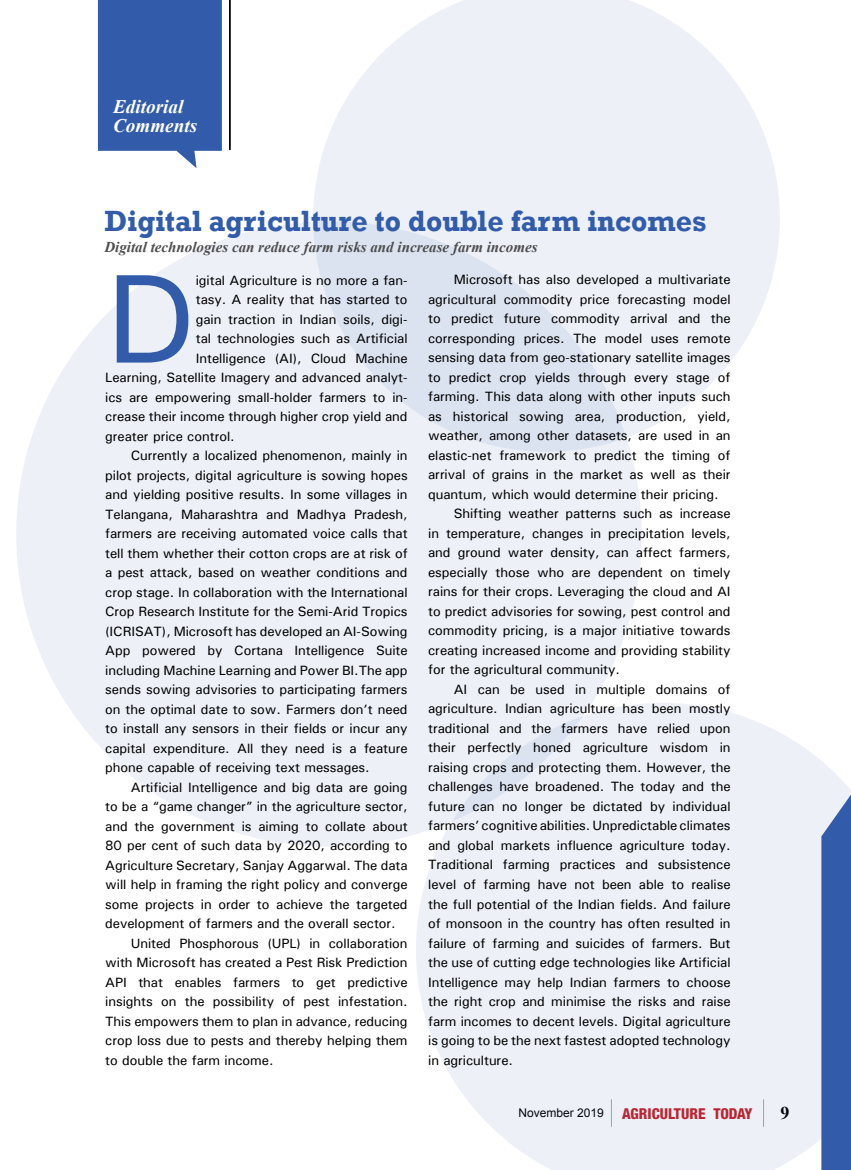
<style>
.page{position:relative;width:851px;height:1170px;background:#fff}
.page>*{position:absolute;margin:0;border:0;box-sizing:border-box;transform-origin:0 0}
.t1{font:500 126.75px "Univers";color:#325caa}
.t2{font:700 30px "Rockwell";color:#325caa;scale:.95 1}
.t3{font:italic 700 19.2px/19.2px "Times New Roman";color:#fff}
.t4{font:700 18px "Times New Roman";color:#000}
.t5{font:italic 700 15px "Times New Roman";color:#4d4d4f}
.t6{font:800 condensed 15px "Helvetica Neue LT Std";color:#c72127}
.t7{font:500 13.5px "Univers";letter-spacing:-.005em;color:#000}
.s1{font-family:"Arial";font-weight:400;font-stretch:normal;font-size:12px;color:#000}
</style>
<div class="page">
<svg style="left:313px;top:0;width:466px;height:452px;fill:#edf0f7"></svg>
<div style="left:16px;top:221px;width:625px;height:625px;background:linear-gradient(to right,#eef1f7,#e7ebf4);border-radius:50%"></div>
<svg style="left:416px;top:702px;width:434px;height:467px;background:#eef1f7"></svg>
<svg style="left:821px;top:794px;width:29px;height:375px;background:#3f66af"></svg>
<svg style="left:98px;top:0;width:124px;height:168px;background:#456bb2"></svg>
<hr style="left:229px;top:0;width:2px;height:150px;background:#000">
<h3 class="t3" style="left:113px;top:96px;width:86px">Editorial<br>Comments</h3>
<h2 class="t2" style="left:104px;top:203px;width:635px">Digital agriculture to double farm incomes</h2>
<p class="t5" style="left:104px;top:237px;width:434px">Digital technologies can reduce farm risks and increase farm incomes</p>
<h1 class="t1" style="left:105px;top:238px;width:93px">D</h1>
<p class="t7" style="left:196px;top:271px;width:213px">igital Agriculture is no more a fan-</p>
<p class="t7" style="left:196px;top:291px;width:213px">tasy. A reality that has started to</p>
<p class="t7" style="left:196px;top:310px;width:213px">gain traction in Indian soils, digi-</p>
<p class="t7" style="left:196px;top:330px;width:213px">tal technologies such as Artificial</p>
<p class="t7" style="left:196px;top:349px;width:213px">Intelligence (AI), Cloud Machine</p>
<p class="t7" style="left:105px;top:369px;width:304px">Learning, Satellite Imagery and advanced analyt-</p>
<p class="t7" style="left:105px;top:388px;width:304px">ics are empowering small-holder farmers to in-</p>
<p class="t7" style="left:105px;top:408px;width:304px">crease their income through higher crop yield and</p>
<p class="t7" style="left:105px;top:427px;width:131px">greater price control.</p>
<p class="t7" style="left:131px;top:447px;width:278px">Currently a localized phenomenon, mainly in</p>
<p class="t7" style="left:105px;top:466px;width:304px">pilot projects, digital agriculture is sowing hopes</p>
<p class="t7" style="left:105px;top:486px;width:304px">and yielding positive results. In some villages in</p>
<p class="t7" style="left:105px;top:505px;width:304px">Telangana, Maharashtra and Madhya Pradesh,</p>
<p class="t7" style="left:105px;top:525px;width:304px">farmers are receiving automated voice calls that</p>
<p class="t7" style="left:105px;top:544px;width:304px">tell them whether their cotton crops are at risk of</p>
<p class="t7" style="left:105px;top:564px;width:304px">a pest attack, based on weather conditions and</p>
<p class="t7" style="left:105px;top:583px;width:304px">crop stage. In collaboration with the International</p>
<p class="t7" style="left:105px;top:603px;width:304px">Crop Research Institute for the Semi-Arid Tropics</p>
<p class="t7" style="left:105px;top:622px;width:304px">(ICRISAT), Microsoft has developed an AI-Sowing</p>
<p class="t7" style="left:105px;top:642px;width:304px">App powered by Cortana Intelligence Suite</p>
<p class="t7" style="left:105px;top:661px;width:304px">including Machine Learning and Power BI.The app</p>
<p class="t7" style="left:105px;top:680px;width:304px">sends sowing advisories to participating farmers</p>
<p class="t7" style="left:105px;top:700px;width:304px">on the optimal date to sow. Farmers don’t need</p>
<p class="t7" style="left:105px;top:719px;width:304px">to install any sensors in their fields or incur any</p>
<p class="t7" style="left:105px;top:739px;width:304px">capital expenditure. All they need is a feature</p>
<p class="t7" style="left:105px;top:758px;width:266px">phone capable of receiving text messages.</p>
<p class="t7" style="left:131px;top:778px;width:278px">Artificial Intelligence and big data are going</p>
<p class="t7" style="left:105px;top:797px;width:304px">to be a “game changer” in the agriculture sector,</p>
<p class="t7" style="left:105px;top:817px;width:304px">and the government is aiming to collate about</p>
<p class="t7" style="left:105px;top:836px;width:304px">80 per cent of such data by 2020, according to</p>
<p class="t7" style="left:105px;top:856px;width:304px">Agriculture Secretary, Sanjay Aggarwal. The data</p>
<p class="t7" style="left:105px;top:875px;width:304px">will help in framing the right policy and converge</p>
<p class="t7" style="left:105px;top:895px;width:304px">some projects in order to achieve the targeted</p>
<p class="t7" style="left:105px;top:914px;width:292px">development of farmers and the overall sector.</p>
<p class="t7" style="left:131px;top:934px;width:278px">United Phosphorous (UPL) in collaboration</p>
<p class="t7" style="left:105px;top:953px;width:304px">with Microsoft has created a Pest Risk Prediction</p>
<p class="t7" style="left:105px;top:973px;width:304px">API that enables farmers to get predictive</p>
<p class="t7" style="left:105px;top:992px;width:304px">insights on the possibility of pest infestation.</p>
<p class="t7" style="left:105px;top:1012px;width:304px">This empowers them to plan in advance, reducing</p>
<p class="t7" style="left:105px;top:1031px;width:304px">crop loss due to pests and thereby helping them</p>
<p class="t7" style="left:105px;top:1051px;width:170px">to double the farm income.</p>
<p class="t7" style="left:453px;top:271px;width:278px">Microsoft has also developed a multivariate</p>
<p class="t7" style="left:428px;top:290px;width:304px">agricultural commodity price forecasting model</p>
<p class="t7" style="left:428px;top:310px;width:304px">to predict future commodity arrival and the</p>
<p class="t7" style="left:428px;top:329px;width:304px">corresponding prices. The model uses remote</p>
<p class="t7" style="left:428px;top:349px;width:304px">sensing data from geo-stationary satellite images</p>
<p class="t7" style="left:428px;top:368px;width:304px">to predict crop yields through every stage of</p>
<p class="t7" style="left:428px;top:388px;width:304px">farming. This data along with other inputs such</p>
<p class="t7" style="left:428px;top:407px;width:304px">as historical sowing area, production, yield,</p>
<p class="t7" style="left:428px;top:427px;width:304px">weather, among other datasets, are used in an</p>
<p class="t7" style="left:428px;top:446px;width:304px">elastic-net framework to predict the timing of</p>
<p class="t7" style="left:428px;top:466px;width:304px">arrival of grains in the market as well as their</p>
<p class="t7" style="left:428px;top:485px;width:292px">quantum, which would determine their pricing.</p>
<p class="t7" style="left:453px;top:505px;width:278px">Shifting weather patterns such as increase</p>
<p class="t7" style="left:428px;top:524px;width:304px">in temperature, changes in precipitation levels,</p>
<p class="t7" style="left:428px;top:544px;width:304px">and ground water density, can affect farmers,</p>
<p class="t7" style="left:428px;top:563px;width:304px">especially those who are dependent on timely</p>
<p class="t7" style="left:428px;top:583px;width:304px">rains for their crops. Leveraging the cloud and AI</p>
<p class="t7" style="left:428px;top:602px;width:304px">to predict advisories for sowing, pest control and</p>
<p class="t7" style="left:428px;top:622px;width:304px">commodity pricing, is a major initiative towards</p>
<p class="t7" style="left:428px;top:641px;width:304px">creating increased income and providing stability</p>
<p class="t7" style="left:428px;top:661px;width:193px">for the agricultural community.</p>
<p class="t7" style="left:453px;top:680px;width:278px">AI can be used in multiple domains of</p>
<p class="t7" style="left:428px;top:700px;width:304px">agriculture. Indian agriculture has been mostly</p>
<p class="t7" style="left:428px;top:719px;width:304px">traditional and the farmers have relied upon</p>
<p class="t7" style="left:428px;top:739px;width:304px">their perfectly honed agriculture wisdom in</p>
<p class="t7" style="left:428px;top:758px;width:304px">raising crops and protecting them. However, the</p>
<p class="t7" style="left:428px;top:778px;width:304px">challenges have broadened. The today and the</p>
<p class="t7" style="left:428px;top:797px;width:304px">future can no longer be dictated by individual</p>
<p class="t7" style="left:428px;top:817px;width:304px">farmers’ cognitive abilities. Unpredictable climates</p>
<p class="t7" style="left:428px;top:836px;width:304px">and global markets influence agriculture today.</p>
<p class="t7" style="left:428px;top:856px;width:304px">Traditional farming practices and subsistence</p>
<p class="t7" style="left:428px;top:875px;width:304px">level of farming have not been able to realise</p>
<p class="t7" style="left:428px;top:895px;width:304px">the full potential of the Indian fields. And failure</p>
<p class="t7" style="left:428px;top:914px;width:304px">of monsoon in the country has often resulted in</p>
<p class="t7" style="left:428px;top:934px;width:304px">failure of farming and suicides of farmers. But</p>
<p class="t7" style="left:428px;top:953px;width:304px">the use of cutting edge technologies like Artificial</p>
<p class="t7" style="left:428px;top:973px;width:304px">Intelligence may help Indian farmers to choose</p>
<p class="t7" style="left:428px;top:992px;width:304px">the right crop and minimise the risks and raise</p>
<p class="t7" style="left:428px;top:1012px;width:304px">farm incomes to decent levels. Digital agriculture</p>
<p class="t7" style="left:428px;top:1031px;width:304px">is going to be the next fastest adopted technology</p>
<p class="t7" style="left:428px;top:1051px;width:86px">in agriculture.</p>
<p class="t6" style="left:518px;top:1104px;width:236px"><span class="s1">November 2019</span> AGRICULTURE TODAY</p>
<h3 class="t4" style="left:780px;top:1100px;width:10px">9</h3>
</div>
